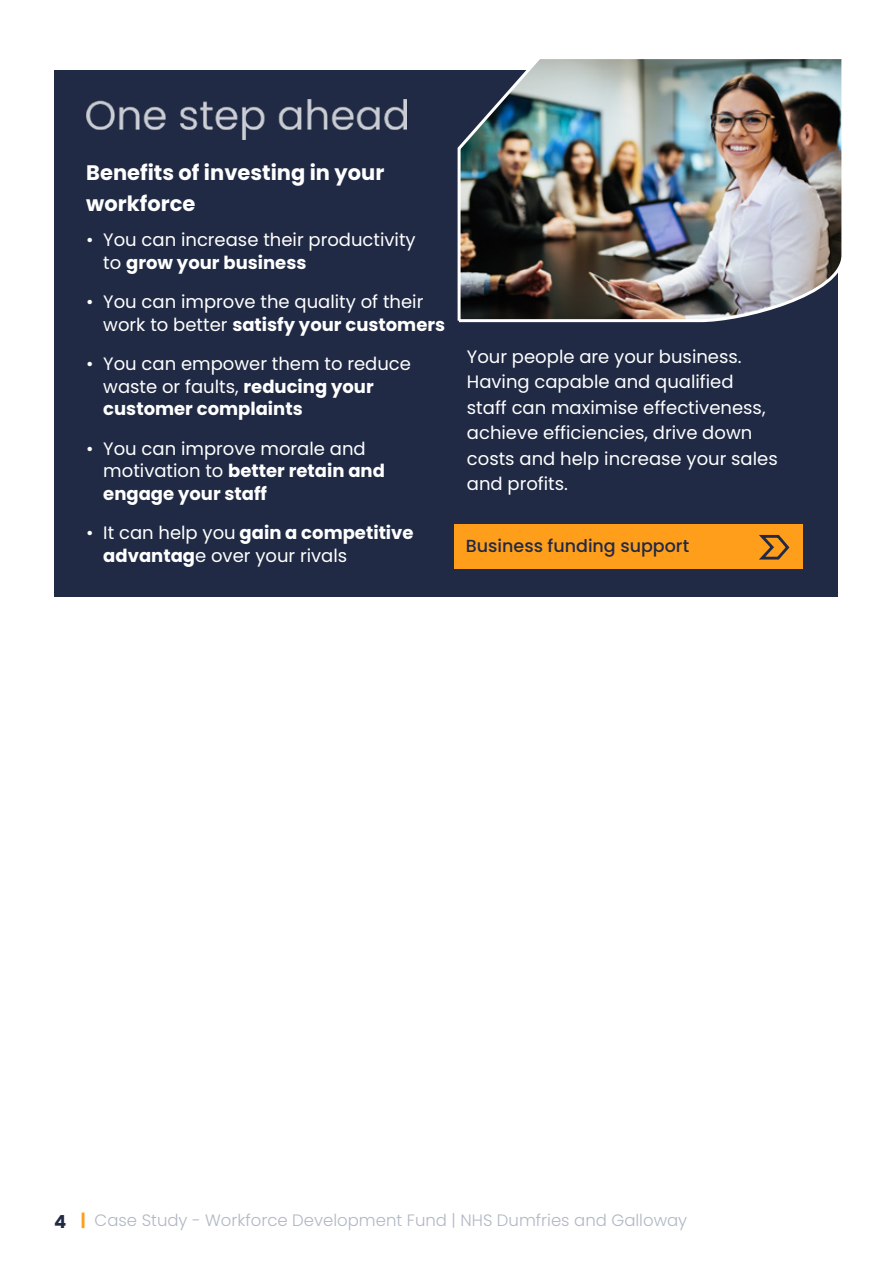
<style>
.page{position:relative;width:893px;height:1263px;background:#fff}
.page>*{position:absolute;margin:0;border:0;box-sizing:border-box;transform-origin:0 0}
.t1{font:700 21px/31.5px "Poppins";color:#fff}
.t2{font:18px/22.5px "Poppins";color:#fff}
.t3{font:500 17.55px "Poppins";color:#202a44}
.t4{font:300 16.5px "Poppins";color:#b0b8c4}
.s1{font-weight:700}
.s2{font-weight:700;font-size:18px;color:#202a44}
.s3{font-weight:700;color:#ff9e1b}
</style>
<div class="page">
<div style="left:54px;top:70px;width:783px;height:527px;background:#202a44"></div>
<img style="left:457px;top:59px;width:385px;height:265px">
<div style="left:454px;top:525px;width:349px;height:44px;background:#ff9e1b"></div>
<svg style="left:759px;top:534px;width:31px;height:26px"></svg>
<img style="left:86px;top:99px;width:320px;height:41px">
<p class="t1" style="left:86px;top:157px;width:300px">Benefits of investing in your workforce</p>
<p class="t2" style="left:103px;top:229px;width:314px;text-indent:-17px">• You can increase their productivity to <span class="s1">grow your business</span></p>
<p class="t2" style="left:103px;top:291px;width:343px;text-indent:-17px">• You can improve the quality of their work to better <span class="s1">satisfy your customers</span></p>
<p class="t2" style="left:103px;top:353px;width:309px;text-indent:-17px">• You can empower them to reduce waste or faults, <span class="s1">reducing your customer complaints</span></p>
<p class="t2" style="left:103px;top:437px;width:283px;text-indent:-17px">• You can improve morale and motivation to <span class="s1">better retain and engage your staff</span></p>
<p class="t2" style="left:103px;top:522px;width:312px;text-indent:-17px">• It can help you <span class="s1">gain a competitive advantag</span>e over your rivals</p>
<p class="t2" style="left:467px;top:344px;width:312px;line-height:25.5px">Your people are your business.<br>Having capable and qualified staff can maximise effectiveness, achieve efficiencies, drive down costs and help increase your sales and profits.</p>
<p class="t3" style="left:466px;top:536px;width:225px">Business funding support</p>
<p class="t4" style="left:54px;top:1211px;width:635px"><span class="s2">4</span> <span class="s3">|</span> Case Study - Workforce Development Fund | NHS Dumfries and Galloway</p>
</div>
